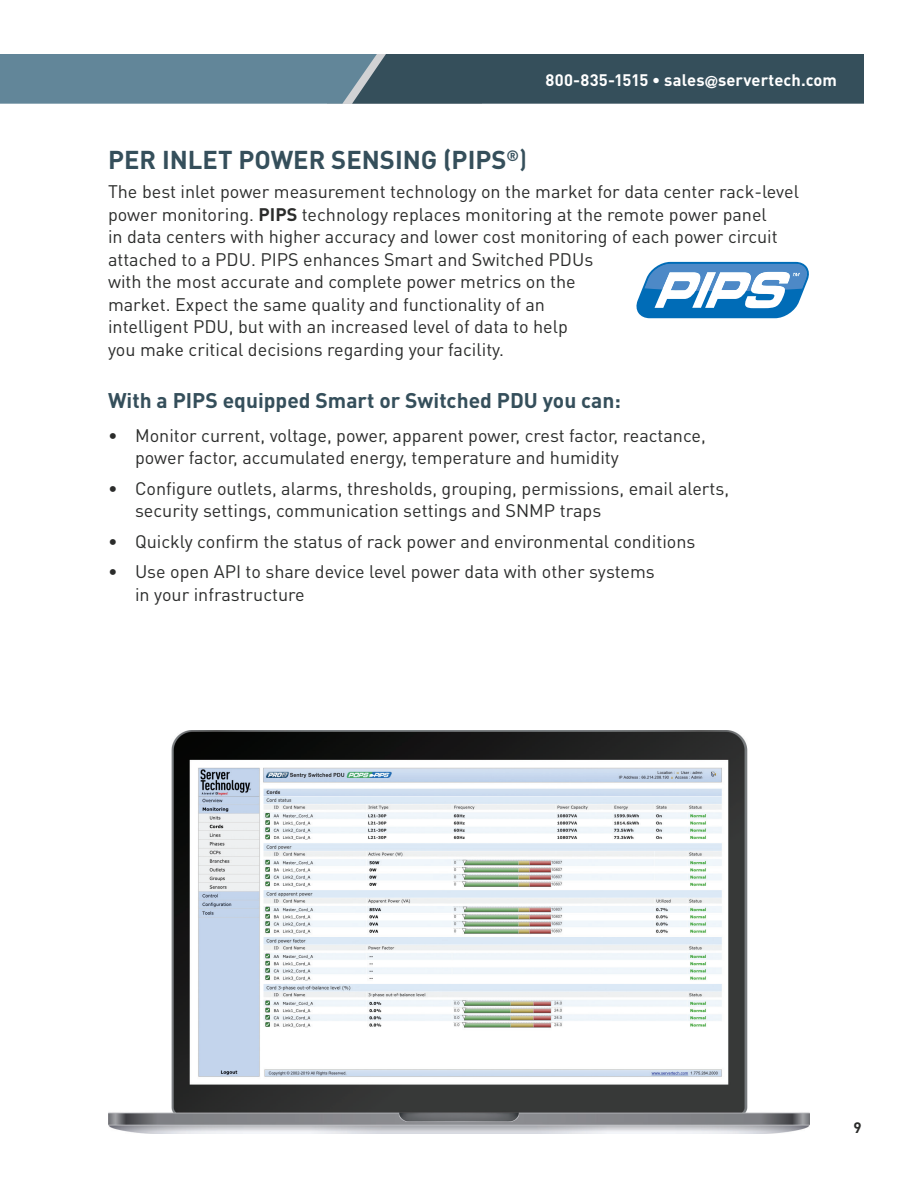
<style>
.page{position:relative;width:918px;height:1188px;background:#fff}
.page>*{position:absolute;margin:0;border:0;box-sizing:border-box;transform-origin:0 0}
.t1{font:700 25.5px "DIN Pro";color:#354f5b}
.t2{font:700 21px "DIN Pro";color:#354f5b}
.t3{font:18px/22.5px "DIN Pro";color:#2b2c2b}
.t4{font:700 16.5px "DIN Pro";letter-spacing:.005em;color:#fff}
.t5{font:700 15px "DIN Pro";color:#2b2c2b}
.s1{font-family:"Helvetica Neue"}
.s2{font-weight:500}
.s3{font-weight:700}
</style>
<div class="page">
<svg style="left:0;top:54px;width:864px;height:50px;background:#4a6877"></svg>
<svg style="left:636px;top:262px;width:173px;height:56px"></svg>
<img style="left:108px;top:731px;width:702px;height:403px">
<p class="t4" style="left:546px;top:69px;width:293px">800-835-1515 • sales<span class="s1">@</span>servertech.com</p>
<h1 class="t1" style="left:108px;top:143px;width:421px">PER INLET POWER SENSING (PIPS<sup>®</sup><span class="s2">)</span></h1>
<p class="t3" style="left:108px;top:180px;width:693px">The best inlet power measurement technology on the market for data center rack-level power monitoring. <span class="s3">PIPS</span> technology replaces monitoring at the remote power panel<br>in data centers with higher accuracy and lower cost monitoring of each power circuit attached to a PDU. PIPS enhances Smart and Switched PDUs<br>with the most accurate and complete power metrics on the<br>market. Expect the same quality and functionality of an<br>intelligent PDU, but with an increased level of data to help<br>you make critical decisions regarding your facility.</p>
<p class="t2" style="left:108px;top:386px;width:514px">With a PIPS equipped Smart or Switched PDU you can:</p>
<p class="t3" style="left:135px;top:423px;width:572px;text-indent:-27px">• Monitor current, voltage, power, apparent power, crest factor, reactance, power factor, accumulated energy, temperature and humidity</p>
<p class="t3" style="left:135px;top:476px;width:596px;text-indent:-27px">• Configure outlets, alarms, thresholds, grouping, permissions, email alerts, security settings, communication settings and SNMP traps</p>
<p class="t3" style="left:108px;top:529px;width:589px">• Quickly confirm the status of rack power and environmental conditions</p>
<p class="t3" style="left:135px;top:560px;width:521px;text-indent:-27px">• Use open API to share device level power data with other systems in your infrastructure</p>
<p class="t5" style="left:854px;top:1117px;width:10px">9</p>
</div>
